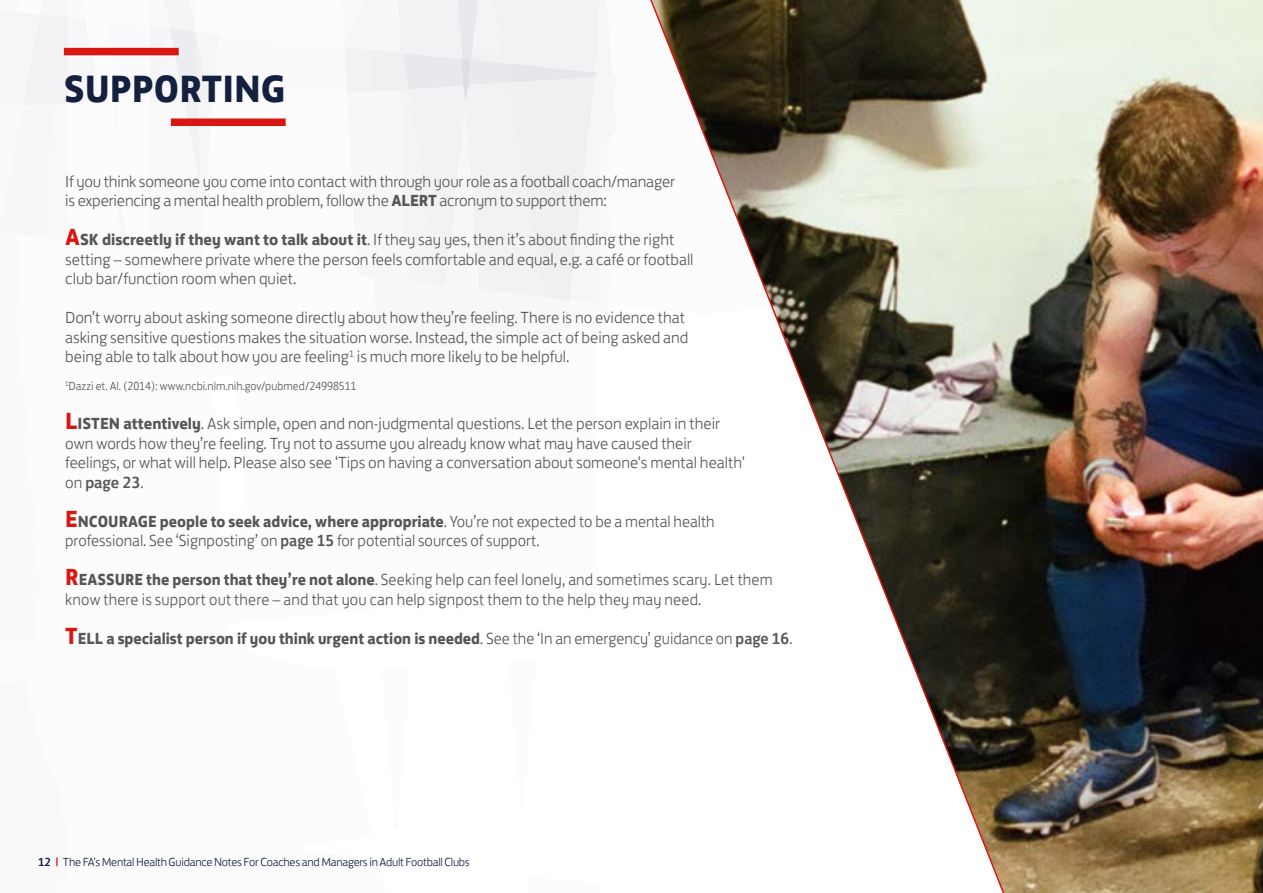
<style>
.page{position:relative;width:1263px;height:893px;background:#fff}
.page>*{position:absolute;margin:0;border:0;box-sizing:border-box;transform-origin:0 0}
.t1{font:700 39px "FS Jack";color:#14213e}
.t2{font:300 16.5px/19.5px "FS Jack";color:#565656}
.t3{font:700 16.5px "FS Jack";color:#565656}
.t4{font:300 12px "FS Jack";letter-spacing:-.02em;color:#14213e}
.t5{font:300 12px "FS Jack";color:#565656}
.s1{font-weight:700}
.s2{font-weight:700;font-size:24px;color:#d91612}
.s3{font-weight:500}
.s4{font-size:24px;color:#d91612}
.s5{font-weight:300}
.s6{font-weight:500;color:#d91612}
</style>
<div class="page">
<div style="left:23px;top:15px;width:79px;height:90px;background:#f6f6f7"></div>
<svg style="left:109px;top:0;width:490px;height:300px"></svg>
<img style="left:650px;top:0;width:613px;height:893px">
<div style="left:64px;top:48px;width:115px;height:7px;background:#d91612"></div>
<div style="left:171px;top:118px;width:115px;height:8px;background:#d91612"></div>
<h1 class="t1" style="left:64px;top:55px;width:223px">SUPPORTING</h1>
<p class="t2" style="left:65px;top:170px;width:611px">If you think someone you come into contact with through your role as a football coach/manager is experiencing a mental health problem, follow the <span class="s1">ALERT</span> acronym to support them:</p>
<p class="t2" style="left:65px;top:228px;width:630px"><span class="s2">A</span><span class="s1">SK discreetly if they want to talk about it</span>. If they say yes, then it’s about finding the right setting – somewhere private where the person feels comfortable and equal, e.g. a café or football club bar/function room when quiet.</p>
<p class="t2" style="left:65px;top:306px;width:625px">Don’t worry about asking someone directly about how they’re feeling. There is no evidence that asking sensitive questions makes the situation worse. Instead, the simple act of being asked and being able to talk about how you are feeling<sup>1</sup> is much more likely to be helpful.</p>
<p class="t5" style="left:65px;top:377px;width:293px"><sup>1</sup>Dazzi et. Al. (2014): www.ncbi.nlm.nih.gov/pubmed/24998511</p>
<p class="t2" style="left:65px;top:412px;width:681px"><span class="s2">L</span><span class="s1">ISTEN attentively</span>. Ask simple, open and non-judgmental questions. Let the person explain in their own words how they’re feeling. Try not to assume you already know what may have caused their feelings, or what will help. Please also see ‘Tips on having a conversation about someone's mental health' on <span class="s3">page 23</span>.</p>
<p class="t2" style="left:65px;top:510px;width:651px"><span class="s2">E</span><span class="s1">NCOURAGE people to seek advice, where appropriate</span>. You’re not expected to be a mental health professional. See ‘Signposting’ on <span class="s3">page 15</span> for potential sources of support.</p>
<p class="t2" style="left:65px;top:568px;width:709px"><span class="s2">R</span><span class="s1">EASSURE the person that they’re not alone</span>. Seeking help can feel lonely, and sometimes scary. Let them know there is support out there – and that you can help signpost them to the help they may need.</p>
<p class="t3" style="left:65px;top:624px;width:729px"><span class="s4">T</span>ELL a specialist person if you think urgent action is needed<span class="s5">. See the ‘In an emergency’ guidance on</span> <span class="s3">page 16</span><span class="s5">.</span></p>
<p class="t4" style="left:38px;top:852px;width:433px"><span class="s3">12</span> <span class="s6">|</span> The FA's Mental Health Guidance Notes For Coaches and Managers in Adult Football Clubs</p>
</div>
